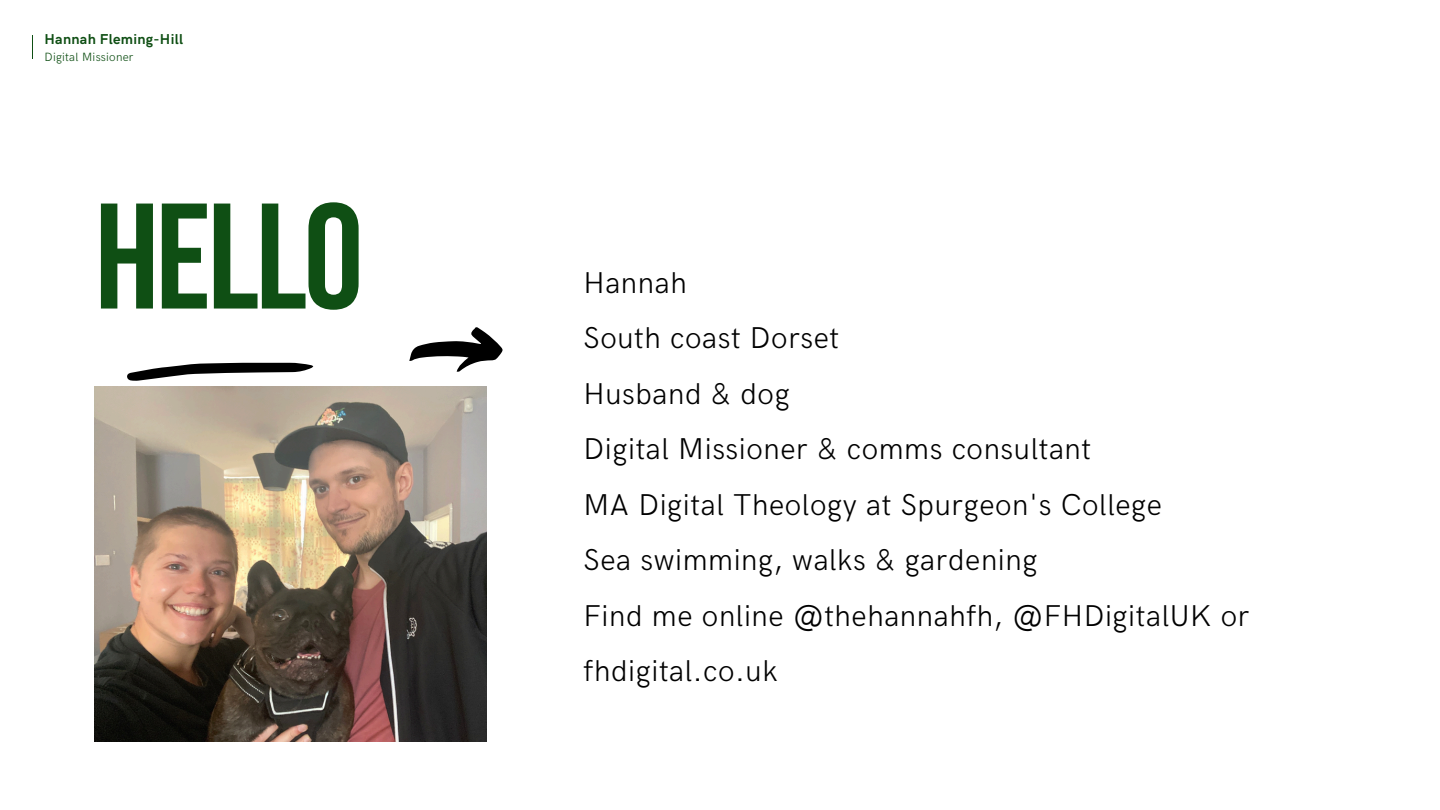
<style>
.page{position:relative;width:1440px;height:810px;background:#fff}
.page>*{position:absolute;margin:0;border:0;box-sizing:border-box;transform-origin:0 0}
.t1{font:150px "Bebas Neue Cyrillic";letter-spacing:-.02em;color:#0f4f14}
.t2{font:300 30.2px/55.5px "HK Grotesk";letter-spacing:.02em;color:#000}
.t3{font:700 14.4px "HK Grotesk";letter-spacing:.02em;color:#0f4f14}
.t4{font:300 12px "HK Grotesk";letter-spacing:.02em;color:#0f4f14}
</style>
<div class="page">
<svg style="left:127px;top:363px;width:186px;height:18px"></svg>
<svg style="left:409px;top:327px;width:93px;height:45px"></svg>
<img style="left:95px;top:386px;width:391px;height:356px">
<h3 class="t3" style="left:45px;top:31px;width:140px">Hannah Fleming-Hill</h3>
<p class="t4" style="left:45px;top:50px;width:91px">Digital Missioner</p>
<h1 class="t1" style="left:95px;top:196px;width:270px">HELLO</h1>
<p class="t2" style="left:583px;top:256px;width:668px">Hannah<br>South coast Dorset<br>Husband &amp; dog<br>Digital Missioner &amp; comms consultant<br>MA Digital Theology at Spurgeon's College<br>Sea swimming, walks &amp; gardening<br>Find me online @thehannahfh, @FHDigitalUK or fhdigital.co.uk</p>
</div>
